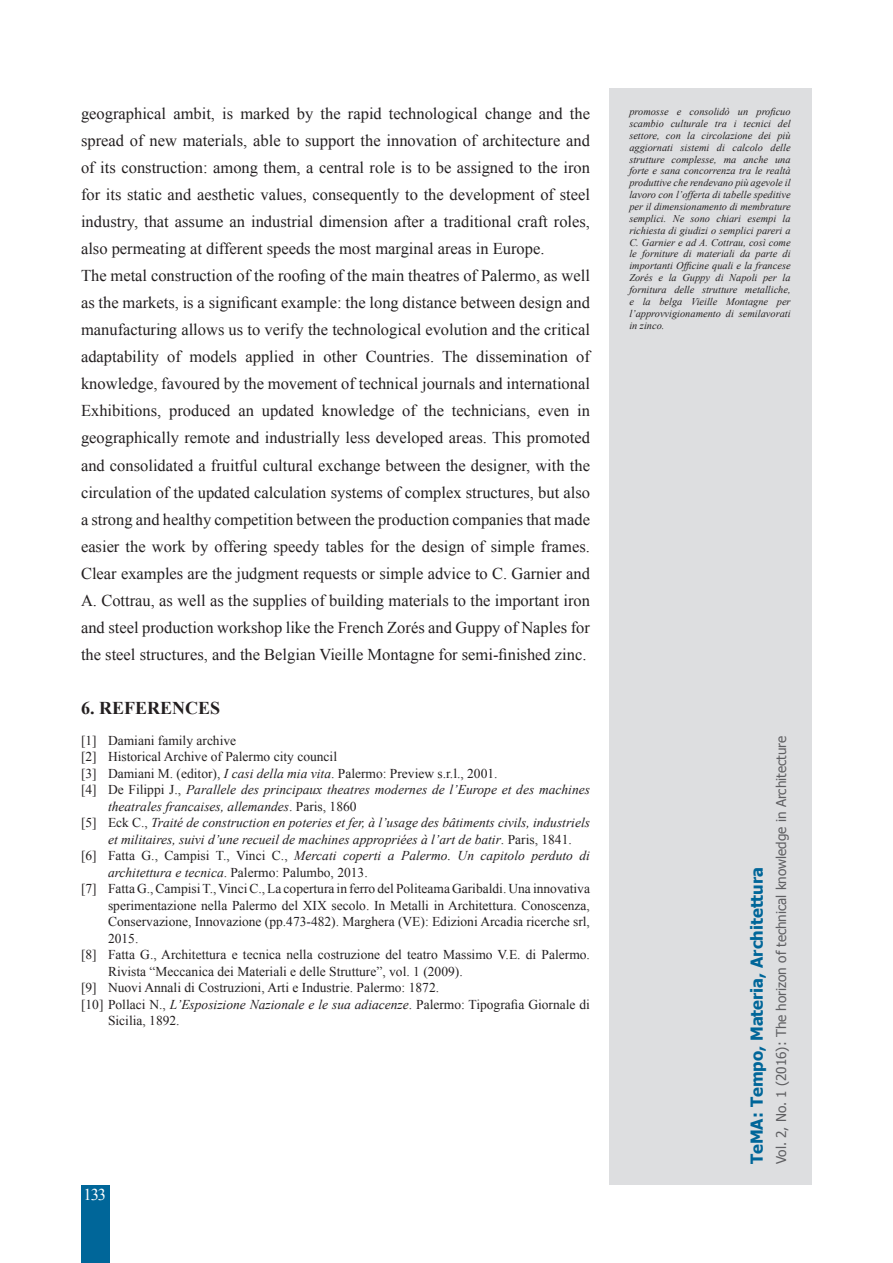
<style>
.page{position:relative;width:893px;height:1263px;background:#fff}
.page>*{position:absolute;margin:0;border:0;box-sizing:border-box;transform-origin:0 0}
.t1{font:700 18px "Times New Roman";color:#231f20}
.t2{font:16.5px/27px "Times New Roman";color:#231f20;text-align:justify}
.t3{font:700 16.5px "Tahoma";color:#069}
.t4{font:16.5px "Times New Roman";color:#fff}
.t5{font:13.5px/16.5px "Times New Roman";color:#231f20}
.t6{font:italic 13.5px/16.5px "Times New Roman";color:#231f20}
.t7{font:13.5px "Tahoma";color:#5f5f62}
.t8{font:italic 10.35px/11.9px "Times New Roman";color:#231f20;text-align:justify}
.s1{font-style:italic}
.s2{font-style:normal}
</style>
<div class="page">
<div style="left:609px;top:88px;width:203px;height:1097px;background:#dddee0"></div>
<div style="left:81px;top:1185px;width:28px;height:78px;background:#069"></div>
<p class="t2" style="left:81px;top:100px;width:511px">geographical ambit, is marked by the rapid technological change and the spread of new materials, able to support the innovation of architecture and of its construction: among them, a central role is to be assigned to the iron for its static and aesthetic values, consequently to the development of steel industry, that assume an industrial dimension after a traditional craft roles, also permeating at different speeds the most marginal areas in Europe.</p>
<p class="t2" style="left:81px;top:262px;width:510px">The metal construction of the roofing of the main theatres of Palermo, as well as the markets, is a significant example: the long distance between design and manufacturing allows us to verify the technological evolution and the critical adaptability of models applied in other Countries. The dissemination of knowledge, favoured by the movement of technical journals and international Exhibitions, produced an updated knowledge of the technicians, even in geographically remote and industrially less developed areas. This promoted and consolidated a fruitful cultural exchange between the designer, with the circulation of the updated calculation systems of complex structures, but also a strong and healthy competition between the production companies that made easier the work by offering speedy tables for the design of simple frames.<br>Clear examples are the judgment requests or simple advice to C. Garnier and A. Cottrau, as well as the supplies of building materials to the important iron and steel production workshop like the French Zorés and Guppy of Naples for the steel structures, and the Belgian Vieille Montagne for semi-finished zinc.</p>
<p class="t1" style="left:81px;top:696px;width:141px">6. REFERENCES</p>
<p class="t5" style="left:81px;top:732px;width:157px">[1] Damiani family archive</p>
<p class="t5" style="left:81px;top:748px;width:258px">[2] Historical Archive of Palermo city council</p>
<p class="t5" style="left:81px;top:765px;width:418px">[3] Damiani M. (editor), <span class="s1">I casi della mia vita</span>. Palermo: Preview s.r.l., 2001.</p>
<p class="t6" style="left:108px;top:781px;width:483px;text-indent:-27px"><span class="s2">[4] De Filippi J.,</span> Parallele des principaux theatres modernes de l’Europe et des machines theatrales francaises, allemandes<span class="s2">. Paris, 1860</span></p>
<p class="t6" style="left:108px;top:814px;width:483px;text-indent:-27px"><span class="s2">[5] Eck C.,</span> Traité de construction en poteries et fer, à l’usage des bâtiments civils, industriels et militaires, suivi d’une recueil de machines appropriées à l’art de batir<span class="s2">. Paris, 1841.</span></p>
<p class="t6" style="left:108px;top:847px;width:483px;text-indent:-27px"><span class="s2">[6] Fatta G., Campisi T., Vinci C.,</span> Mercati coperti a Palermo. Un capitolo perduto di architettura e tecnica<span class="s2">. Palermo: Palumbo, 2013.</span></p>
<p class="t5" style="left:108px;top:880px;width:483px;text-align:justify;text-indent:-27px">[7] Fatta G., Campisi T., Vinci C., La copertura in ferro del Politeama Garibaldi. Una innovativa sperimentazione nella Palermo del XIX secolo. In Metalli in Architettura. Conoscenza, Conservazione, Innovazione (pp.473-482). Marghera (VE): Edizioni Arcadia ricerche srl, 2015.</p>
<p class="t5" style="left:108px;top:946px;width:483px;text-indent:-27px">[8] Fatta G., Architettura e tecnica nella costruzione del teatro Massimo V.E. di Palermo.<br>Rivista “Meccanica dei Materiali e delle Strutture”, vol. 1 (2009).</p>
<p class="t5" style="left:81px;top:979px;width:360px">[9] Nuovi Annali di Costruzioni, Arti e Industrie. Palermo: 1872.</p>
<p class="t5" style="left:108px;top:996px;width:483px;text-indent:-27px">[10] Pollaci N., <span class="s1">L’Esposizione Nazionale e le sua adiacenze</span>. Palermo: Tipografia Giornale di<br>Sicilia, 1892.</p>
<p class="t4" style="left:84px;top:1184px;width:24px">133</p>
<p class="t8" style="left:629px;top:106px;width:163px">promosse e consolidò un proficuo scambio culturale tra i tecnici del settore, con la circolazione dei più aggiornati sistemi di calcolo delle strutture complesse, ma anche una forte e sana concorrenza tra le realtà produttive che rendevano più agevole il lavoro con l’offerta di tabelle speditive per il dimensionamento di membrature semplici. Ne sono chiari esempi la richiesta di giudizi o semplici pareri a C. Garnier e ad A. Cottrau, così come le forniture di materiali da parte di importanti Officine quali e la francese Zorés e la Guppy di Napoli per la fornitura delle strutture metalliche, e la belga Vieille Montagne per l’approvvigionamento di semilavorati in zinco.</p>
<p class="t3" style="left:745px;top:1164px;width:298px;rotate:-90deg">TeMA: Tempo, Materia, Architettura</p>
<p class="t7" style="left:772px;top:1164px;width:430px;rotate:-90deg">Vol. 2, No. 1 (2016): The horizon of technical knowledge in Architecture</p>
</div>
